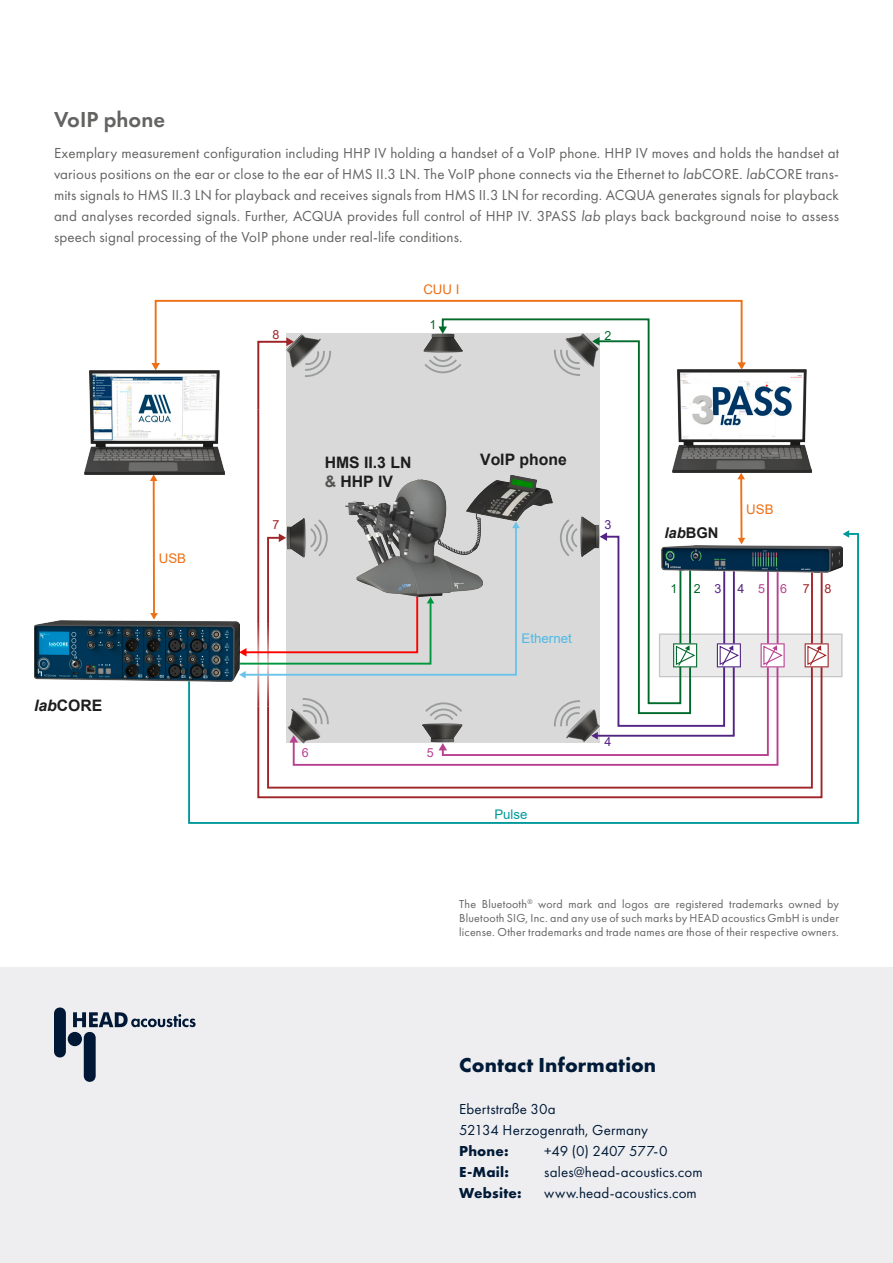
<style>
.page{position:relative;width:893px;height:1263px;background:#fff}
.page>*{position:absolute;margin:0;border:0;box-sizing:border-box;transform-origin:0 0}
.t1{font:600 22.5px "Futura PT";color:#636362}
.t2{font:700 21px "Futura PT";letter-spacing:.01em;color:#001a37}
.t3{font:700 15.75px/18.9px "Arial";color:#1c1d1c}
.t4{font:15px/21px "Futura PT";letter-spacing:.005em;color:#636362;text-align:justify}
.t5{font:15px/21px "Futura PT";letter-spacing:.01em;color:#001a37}
.t6{font:700 15px "Futura PT";letter-spacing:.015em;color:#001a37}
.t7{font:15px "Futura PT";letter-spacing:-.015em;color:#001a37}
.t8{font:italic 700 14.85px "Arial";color:#1c1d1c}
.t9{font:13.2px "Arial";color:#ed7016}
.t10{font:13.2px "Arial";color:#4eb9e6}
.t11{font:13.2px "Arial";color:#00999b}
.t12{font:12.45px "Arial";letter-spacing:1.195em;color:#b94090}
.t13{font:12.45px "Arial";color:#006a2b}
.t14{font:12.45px "Arial";color:#512382}
.t15{font:12.45px "Arial";color:#9f2428}
.t16{font:12px/14px "Futura PT";letter-spacing:.015em;color:#636362;text-align:justify}
.s1{font-style:italic}
.s2{color:#565655}
.s3{font-style:normal}
.s4{color:#512382}
.s5{color:#9f2428}
</style>
<div class="page">
<svg style="left:188px;top:532px;width:671px;height:292px"></svg>
<svg style="left:256px;top:757px;width:567px;height:42px"></svg>
<img style="left:84px;top:370px;width:66px;height:104px">
<img style="left:34px;top:621px;width:116px;height:60px">
<svg style="left:150px;top:299px;width:699px;height:458px"></svg>
<img style="left:461px;top:459px;width:94px;height:75px">
<img style="left:345px;top:479px;width:137px;height:118px">
<div style="left:0;top:967px;width:893px;height:296px;background:#eeeef0"></div>
<svg style="left:54px;top:1007px;width:12px;height:51px"></svg>
<div style="left:68px;top:1032px;width:14px;height:14px;background:#001836;border-radius:50%"></div>
<svg style="left:73px;top:1012px;width:123px;height:70px"></svg>
<h1 class="t1" style="left:54px;top:105px;width:113px">VoIP phone</h1>
<p class="t4" style="left:54px;top:143px;width:787px">Exemplary measurement configuration including HHP IV holding a handset of a VoIP phone. HHP IV moves and holds the handset at various positions on the ear or close to the ear of HMS II.3 LN. The VoIP phone connects via the Ethernet to <span class="s1">lab</span>CORE. <span class="s1">lab</span>CORE trans&shy;mits signals to HMS II.3 LN for playback and receives signals from HMS II.3 LN for recording. ACQUA generates signals for playback and analyses recorded signals. Further, ACQUA provides full control of HHP IV. 3PASS <span class="s1">lab</span> plays back background noise to assess speech signal processing of the VoIP phone under real-life conditions.</p>
<p class="t3" style="left:34px;top:696px;width:70px"><span class="s1">lab</span>CORE</p>
<p class="t9" style="left:159px;top:549px;width:29px">USB</p>
<p class="t15" style="left:273px;top:326px;width:8px">8</p>
<p class="t9" style="left:423px;top:280px;width:38px">CUU I</p>
<p class="t13" style="left:429px;top:316px;width:8px">1</p>
<p class="t13" style="left:605px;top:327px;width:8px">2</p>
<p class="t15" style="left:273px;top:516px;width:8px">7</p>
<p class="t3" style="left:325px;top:453px;width:88px">HMS II.3 LN <span class="s2">&amp;</span> HHP IV</p>
<p class="t3" style="left:480px;top:450px;width:88px">VoIP phone</p>
<p class="t14" style="left:605px;top:516px;width:8px">3</p>
<p class="t10" style="left:522px;top:629px;width:52px">Ethernet</p>
<p class="t8" style="left:664px;top:523px;width:56px">lab<span class="s3">BGN</span></p>
<p class="t9" style="left:746px;top:500px;width:29px">USB</p>
<p class="t13" style="left:670px;top:580px;width:8px">1</p>
<p class="t13" style="left:694px;top:580px;width:29px">2 <span class="s4">3</span></p>
<p class="t12" style="left:738px;top:580px;width:95px"><span class="s4">4</span>56<span class="s5">78</span></p>
<p class="t12" style="left:302px;top:744px;width:8px">6</p>
<p class="t12" style="left:427px;top:744px;width:8px">5</p>
<p class="t11" style="left:494px;top:805px;width:35px">Pulse</p>
<p class="t14" style="left:605px;top:733px;width:8px">4</p>
<p class="t16" style="left:459px;top:896px;width:381px">The Bluetooth<sup>®</sup> word mark and logos are registered trademarks owned by Bluetooth SIG, Inc. and any use of such marks by HEAD acoustics GmbH is under license. Other trademarks and trade names are those of their respective owners.</p>
<h2 class="t2" style="left:459px;top:1051px;width:198px">Contact Information</h2>
<p class="t5" style="left:459px;top:1098px;width:190px">Ebertstraße 30a<br>52134 Herzogenrath, Germany</p>
<p class="t6" style="left:459px;top:1141px;width:51px">Phone:</p>
<p class="t7" style="left:544px;top:1142px;width:125px">+49 (0) 2407 577-0</p>
<p class="t6" style="left:459px;top:1162px;width:51px">E-Mail:</p>
<p class="t5" style="left:544px;top:1161px;width:160px">sales@head-acoustics.com</p>
<p class="t6" style="left:459px;top:1183px;width:64px">Website:</p>
<p class="t5" style="left:544px;top:1182px;width:154px">www.head-acoustics.com</p>
</div>
